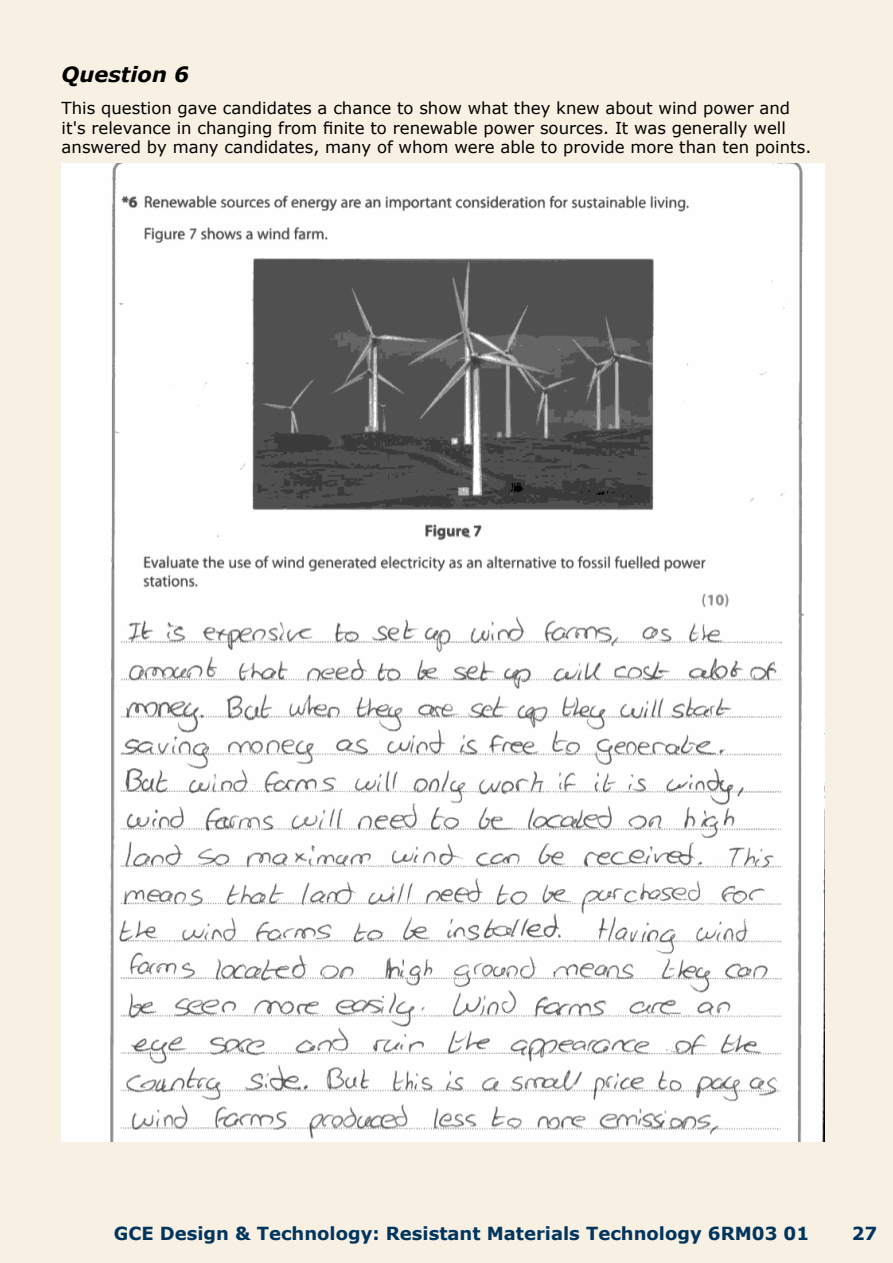
<style>
.page{position:relative;width:893px;height:1263px;background:#f8f0e2}
.page>*{position:absolute;margin:0;border:0;box-sizing:border-box;transform-origin:0 0}
.t1{font:italic 700 21px "Verdana";color:#000}
.t2{font:700 18px "Verdana";color:#00355f}
.t3{font:16.5px/19.5px "Verdana";color:#000}
</style>
<div class="page">
<img style="left:62px;top:164px;width:763px;height:977px">
<p class="t1" style="left:62px;top:61px;width:129px">Question 6</p>
<p class="t3" style="left:62px;top:98px;width:751px">This question gave candidates a chance to show what they knew about wind power and it's relevance in changing from finite to renewable power sources. It was generally well answered by many candidates, many of whom were able to provide more than ten points.</p>
<p class="t2" style="left:114px;top:1222px;width:697px">GCE Design &amp; Technology: Resistant Materials Technology 6RM03 01</p>
<p class="t2" style="left:852px;top:1222px;width:27px">27</p>
</div>
